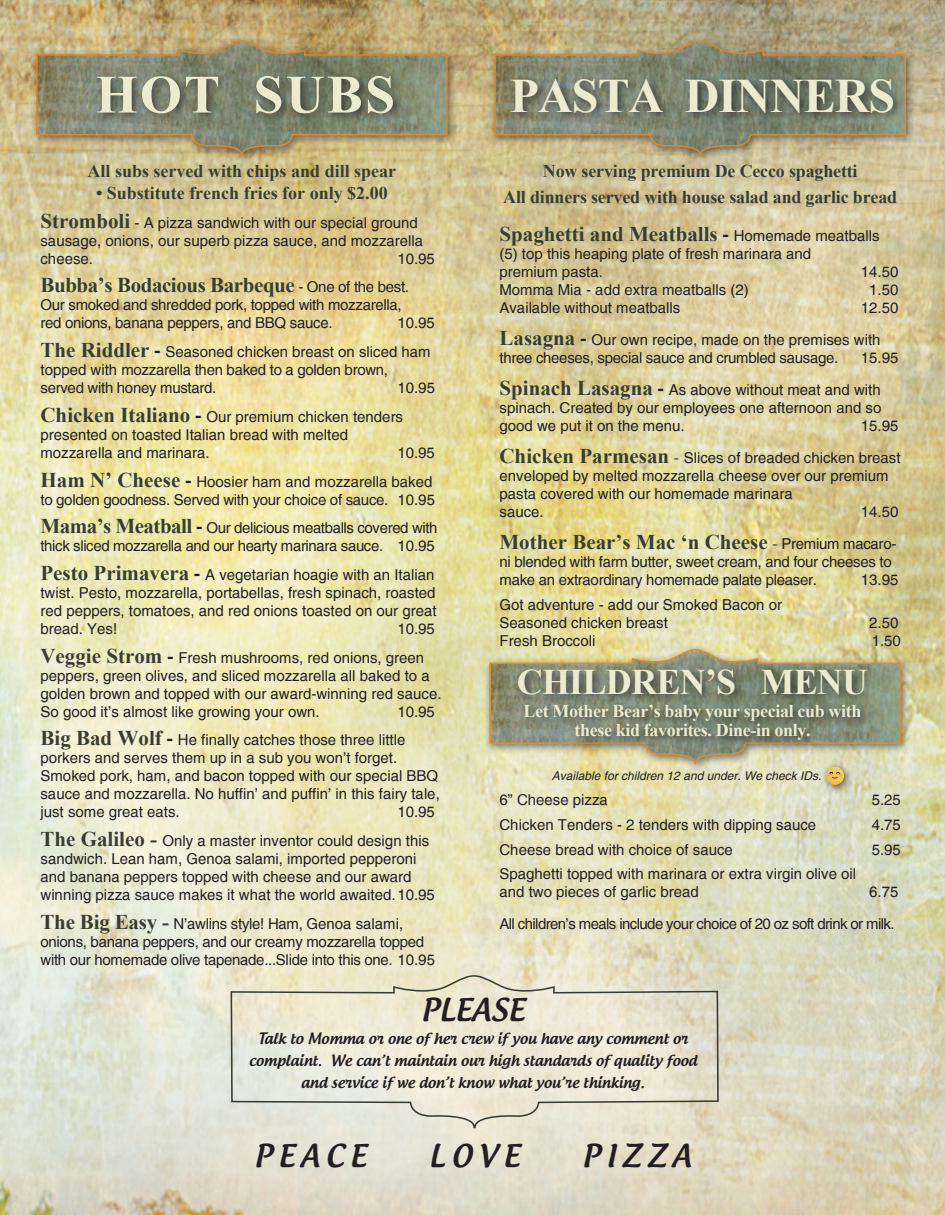
<style>
.page{position:relative;width:945px;height:1215px;background:#fff}
.page>*{position:absolute;margin:0;border:0;box-sizing:border-box;transform-origin:0 0}
.t1{font:700 54px "Times New Roman";letter-spacing:.04em;color:#eaebd0}
.t2{font:700 48px "Times New Roman";letter-spacing:-.02em;color:#eaebd0}
.t3{font:700 36px "Times New Roman";letter-spacing:-.02em;color:#eaebd0}
.t4{font:500 30px "Androgyne";letter-spacing:.2em;color:#231f20}
.t5{font:700 21px "Times New Roman";color:#393d31}
.t6{font:700 21px "Times New Roman";letter-spacing:-.02em;color:#393d31}
.t7{font:700 18px/25.2px "Times New Roman";letter-spacing:-.01em;color:#393d31;text-align:center}
.t8{font:700 18px/19.5px "Times New Roman";letter-spacing:-.02em;color:#eaebd0;text-align:center}
.t9{font:15px/18px "Helvetica";color:#231f20}
.t10{font:15px/18px "Helvetica";letter-spacing:-.02em;color:#231f20}
.t11{font:500 15px/22.4px "Androgyne";color:#231f20;text-align:center}
.t12{font:15px/28.7px "Helvetica";letter-spacing:-.025em;color:#231f20}
.t13{font:15px/31.5px "Helvetica";letter-spacing:-.04em;color:#231f20;text-align:right}
.t14{font:italic 12px "Helvetica";color:#231f20}
.s1{font-family:"Times New Roman";font-weight:700;font-size:21px;color:#393d31}
.s2{font-family:"Helvetica";font-weight:400;font-size:15px;color:#231f20}
.s3{font-weight:700;font-size:18px}
.s4{font-family:"Helvetica";font-size:18px;color:#231f20}
.s5{font-family:"Minion Pro";font-size:18px}
.s6{font-family:"Minion Pro";font-weight:400;font-size:18px;color:#231f20}
</style>
<div class="page">
<img style="left:0;top:0;width:945px;height:1215px">
<div style="left:30px;top:35px;width:428px;height:131px;background:#231f20;opacity:.75"></div>
<svg style="left:35px;top:40px;width:413px;height:117px;background:#9e9773"></svg>
<div style="left:92px;top:70px;width:312px;height:54px;background:#231f20;opacity:.75"></div>
<div style="left:488px;top:34px;width:429px;height:132px;background:#231f20;opacity:.75"></div>
<svg style="left:494px;top:40px;width:413px;height:117px;background:#9d9776"></svg>
<div style="left:506px;top:74px;width:399px;height:49px;background:#231f20;opacity:.75"></div>
<div style="left:483px;top:643px;width:429px;height:132px;background:#231f20;opacity:.75"></div>
<svg style="left:489px;top:648px;width:413px;height:117px;background:#c5bf94"></svg>
<div style="left:513px;top:664px;width:366px;height:87px;background:#231f20;opacity:.75"></div>
<div style="left:820px;top:761px;width:33px;height:33px;background:#231f20;opacity:.75"></div>
<img style="left:826px;top:768px;width:3px;height:15px">
<img style="left:841px;top:768px;width:3px;height:15px">
<svg style="left:829px;top:767px;width:12px;height:18px"></svg>
<svg style="left:231px;top:975px;width:488px;height:153px;background:#e5e2cf"></svg>
<h1 class="t1" style="left:96px;top:55px;width:301px">HOT SUBS</h1>
<p class="t7" style="left:88px;top:158px;width:310px">All subs served with chips and dill spear</p>
<p class="t7" style="left:96px;top:180px;width:293px">• Substitute french fries for only $2.00</p>
<p class="t9" style="left:40px;top:214px;width:384px"><span class="s1">Stromboli</span> - A pizza sandwich with our special ground sausage, onions, our superb pizza sauce, and mozzarella cheese.</p>
<p class="t9" style="left:397px;top:250px;width:39px">10.95</p>
<h3 class="t6" style="left:40px;top:270px;width:370px">Bubba’s Bodacious Barbeque <span class="s2">- One of the best.</span></h3>
<p class="t10" style="left:40px;top:297px;width:363px">Our smoked and shredded pork, topped with mozzarella, red onions, banana peppers, and BBQ sauce.</p>
<p class="t9" style="left:40px;top:309px;width:396px;line-height:28.7px;text-align:right">10.95<br><span class="s1">The Riddler</span> <span class="s3">-</span> Seasoned chicken breast on sliced ham</p>
<p class="t10" style="left:41px;top:361px;width:349px">topped with mozzarella then baked to a golden brown, served with honey mustard.</p>
<p class="t9" style="left:40px;top:374px;width:396px;line-height:28.7px;text-indent:357px">10.95<br><span class="s1">Chicken Italiano</span> <span class="s3">-</span> Our premium chicken tenders</p>
<p class="t9" style="left:40px;top:426px;width:309px">presented on toasted Italian bread with melted mozzarella and marinara.</p>
<p class="t9" style="left:40px;top:439px;width:396px;line-height:28.7px;text-align:right">10.95<br><span class="s1">Ham N’ Cheese</span> <span class="s3">-</span> Hoosier ham and mozzarella baked</p>
<p class="t10" style="left:40px;top:486px;width:399px;line-height:28.7px">to golden goodness. Served with your choice of sauce. 10.95<br><span class="s1">Mama’s Meatball</span> <span class="s3">-</span> Our delicious meatballs covered with</p>
<p class="t12" style="left:40px;top:532px;width:396px">thick sliced mozzarella and our hearty marinara sauce. 10.95<br><span class="s1">Pesto Primavera</span> <span class="s3">-</span> A vegetarian hoagie with an Italian</p>
<p class="t9" style="left:40px;top:584px;width:398px;text-align:justify">twist. Pesto, mozzarella, portabellas, fresh spinach, roasted red peppers, tomatoes, and red onions toasted on our great bread. Yes!</p>
<p class="t9" style="left:40px;top:615px;width:396px;line-height:28.7px;text-indent:357px">10.95<br><span class="s1">Veggie Strom</span> <span class="s3">-</span> Fresh mushrooms, red onions, green</p>
<p class="t9" style="left:40px;top:667px;width:403px">peppers, green olives, and sliced mozzarella all baked to a golden brown and topped with our award-winning red sauce.<br>So good it’s almost like growing your own.</p>
<p class="t9" style="left:40px;top:698px;width:396px;line-height:28.7px;text-indent:357px">10.95<br><span class="s1">Big Bad Wolf</span> <span class="s3">-</span> He finally catches those three little</p>
<p class="t9" style="left:40px;top:750px;width:401px">porkers and serves them up in a sub you won’t forget.<br>Smoked pork, ham, and bacon topped with our special BBQ sauce and mozzarella. No huffin’ and puffin’ in this fairy tale, just some great eats.</p>
<p class="t9" style="left:40px;top:798px;width:396px;line-height:28.7px;text-indent:357px">10.95<br><span class="s1">The Galileo -</span> Only a master inventor could design this</p>
<p class="t9" style="left:41px;top:850px;width:396px">sandwich. Lean ham, Genoa salami, imported pepperoni and banana peppers topped with cheese and our award winning pizza sauce makes it what the world awaited.10.95</p>
<p class="t10" style="left:40px;top:915px;width:396px"><span class="s1">The Big Easy -</span> N’awlins style! Ham, Genoa salami, onions, banana peppers, and our creamy mozzarella topped with our homemade olive tapenade...Slide into this one. 10.95</p>
<h2 class="t2" style="left:510px;top:61px;width:387px">PASTA DINNERS</h2>
<p class="t7" style="left:503px;top:158px;width:395px">Now serving premium De Cecco spaghetti<br>All dinners served with house salad and garlic bread</p>
<h3 class="t5" style="left:500px;top:219px;width:382px">Spaghetti and Meatballs <span class="s4">-</span> <span class="s2">Homemade meatballs</span></h3>
<p class="t9" style="left:499px;top:246px;width:313px">(5) top this heaping plate of fresh marinara and premium pasta.</p>
<p class="t9" style="left:861px;top:264px;width:39px">14.50</p>
<p class="t9" style="left:499px;top:282px;width:251px">Momma Mia - add extra meatballs (2)</p>
<p class="t9" style="left:869px;top:282px;width:31px">1.50</p>
<p class="t9" style="left:499px;top:300px;width:182px">Available without meatballs</p>
<p class="t9" style="left:500px;top:293px;width:400px;line-height:32px;text-indent:361px">12.50<br><span class="s1">Lasagna</span> <span class="s3">-</span> Our own recipe, made on the premises with</p>
<p class="t10" style="left:499px;top:350px;width:340px">three cheeses, special sauce and crumbled sausage.</p>
<p class="t9" style="left:500px;top:343px;width:400px;line-height:32px;text-indent:361px">15.95<br><span class="s1">Spinach Lasagna</span> <span class="s3">-</span> As above without meat and with</p>
<p class="t9" style="left:500px;top:400px;width:383px">spinach. Created by our employees one afternoon and so good we put it on the menu.</p>
<p class="t9" style="left:500px;top:411px;width:403px;line-height:32px;text-align:right">15.95<br><span class="s1">Chicken Parmesan</span> <span class="s5">-</span> Slices of breaded chicken breast</p>
<p class="t9" style="left:500px;top:467px;width:391px">enveloped by melted mozzarella cheese over our premium pasta covered with our homemade marinara<br>sauce.</p>
<p class="t9" style="left:861px;top:503px;width:39px">14.50</p>
<h3 class="t5" style="left:500px;top:527px;width:398px">Mother Bear’s Mac ‘n Cheese <span class="s6">-</span> <span class="s2">Premium macaro-</span></h3>
<p class="t10" style="left:500px;top:553px;width:394px">ni blended with farm butter, sweet cream, and four cheeses to make an extraordinary homemade palate pleaser.</p>
<p class="t9" style="left:861px;top:571px;width:39px">13.95</p>
<p class="t9" style="left:500px;top:596px;width:284px">Got adventure - add our Smoked Bacon or<br>Seasoned chicken breast</p>
<p class="t9" style="left:869px;top:614px;width:31px">2.50</p>
<p class="t9" style="left:500px;top:632px;width:97px">Fresh Broccoli</p>
<p class="t9" style="left:872px;top:632px;width:31px">1.50</p>
<h3 class="t3" style="left:517px;top:656px;width:353px">CHILDREN’S MENU</h3>
<p class="t8" style="left:524px;top:700px;width:340px">Let Mother Bear’s baby your special cub with these kid favorites. Dine-in only.</p>
<p class="t14" style="left:552px;top:769px;width:271px">Available for children 12 and under. We check IDs.</p>
<p class="t9" style="left:500px;top:791px;width:110px">6” Cheese pizza</p>
<p class="t9" style="left:872px;top:791px;width:31px">5.25</p>
<p class="t9" style="left:500px;top:816px;width:318px">Chicken Tenders - 2 tenders with dipping sauce</p>
<p class="t9" style="left:872px;top:816px;width:31px">4.75</p>
<p class="t9" style="left:500px;top:841px;width:235px">Cheese bread with choice of sauce</p>
<p class="t9" style="left:872px;top:841px;width:31px">5.95</p>
<p class="t9" style="left:500px;top:866px;width:358px">Spaghetti topped with marinara or extra virgin olive oil and two pieces of garlic bread</p>
<p class="t13" style="left:500px;top:877px;width:400px">6.75<br>All children’s meals include your choice of 20 oz soft drink or milk.</p>
<h3 class="t4" style="left:422px;top:991px;width:105px">PLEASE</h3>
<p class="t11" style="left:249px;top:1027px;width:450px">Talk to Momma or one of her crew if you have any comment or complaint. We can’t maintain our high standards of quality food and service if we don’t know what you’re thinking.</p>
<h3 class="t4" style="left:255px;top:1136px;width:113px">PEACE</h3>
<h3 class="t4" style="left:429px;top:1136px;width:92px">LOVE</h3>
<h3 class="t4" style="left:583px;top:1136px;width:110px">PIZZA</h3>
</div>
